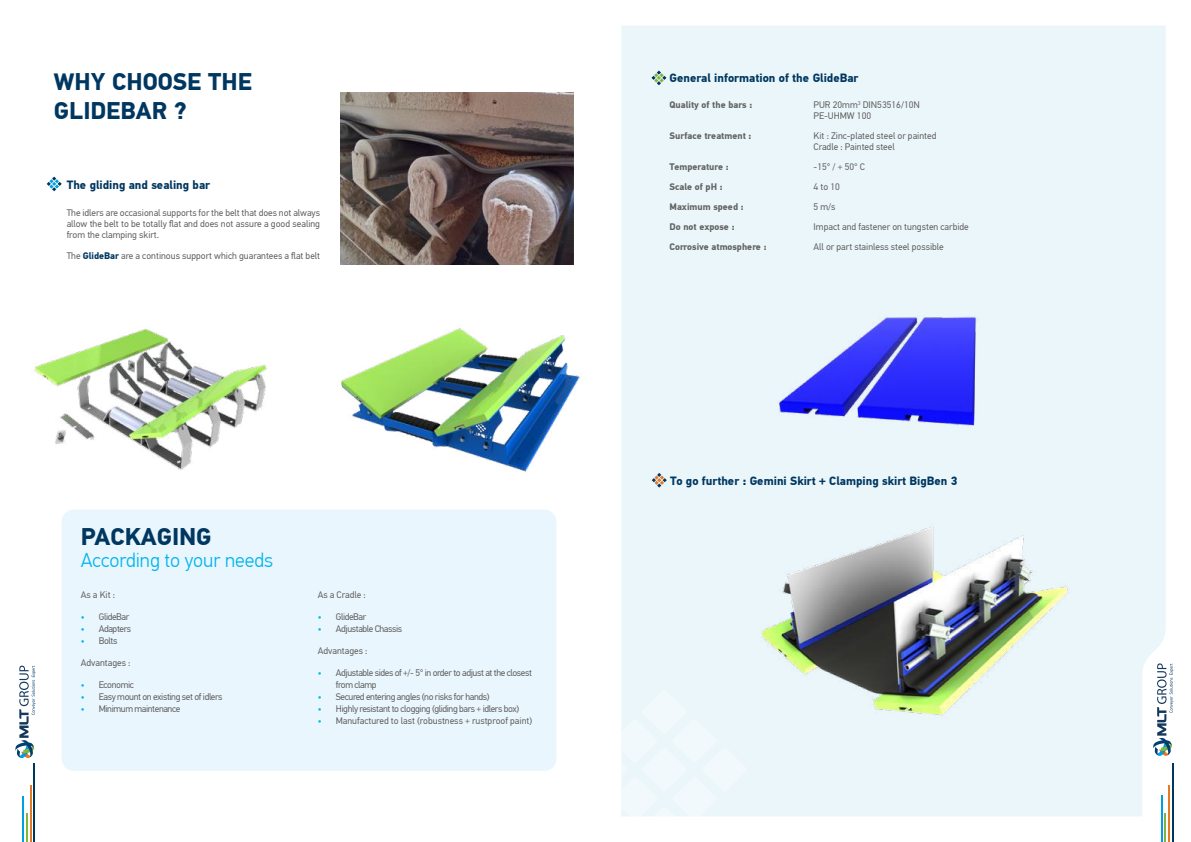
<style>
.page{position:relative;width:1191px;height:842px;background:#fff}
.page>*{position:absolute;margin:0;border:0;box-sizing:border-box;transform-origin:0 0}
.t1{font:700 24.1px/28.9px "PF Din Text Pro";color:#003760}
.t2{font:300 20px "PF Din Text Pro";color:#00b5ec}
.t3{font:700 12px "PF Din Text Pro";color:#003760}
.t4{font:9.5px/11.4px "PF Din Text Pro";color:#636362}
.t5{font:9.5px/12px "PF Din Text Pro";letter-spacing:-.04em;color:#636362}
.t6{font:700 9.5px "PF Din Text Pro";color:#636362}
.s1{font-weight:700;color:#003760}
.s2{font-family:"PF Din Display Pro";color:#00b5ec}
</style>
<div class="page">
<div style="left:62px;top:510px;width:494px;height:261px;background:#eaf6fe;border-radius:12px"></div>
<div style="left:621px;top:26px;width:544px;height:790px;background:#ebf6fb"></div>
<hr style="left:1160px;top:796px;width:2px;height:46px;background:#009ee3">
<hr style="left:1171px;top:763px;width:2px;height:79px;background:#003760">
<hr style="left:1168px;top:785px;width:1px;height:57px;background:#e67923">
<hr style="left:1164px;top:813px;width:2px;height:29px;background:#81b63d">
<hr style="left:22px;top:796px;width:2px;height:46px;background:#009ee3">
<hr style="left:33px;top:764px;width:2px;height:78px;background:#003760">
<hr style="left:30px;top:786px;width:1px;height:56px;background:#e67923">
<hr style="left:26px;top:813px;width:2px;height:29px;background:#81b63d">
<div style="left:621px;top:690px;width:126px;height:126px;background:#f0f8fb"></div>
<svg style="left:47px;top:177px;width:15px;height:14px"></svg>
<svg style="left:651px;top:71px;width:15px;height:14px"></svg>
<svg style="left:15px;top:666px;width:21px;height:92px"></svg>
<svg style="left:1153px;top:663px;width:20px;height:93px"></svg>
<svg style="left:652px;top:473px;width:14px;height:14px"></svg>
<img style="left:707px;top:516px;width:372px;height:210px">
<img style="left:340px;top:92px;width:233px;height:172px">
<img style="left:34px;top:329px;width:233px;height:141px">
<img style="left:341px;top:328px;width:239px;height:145px">
<img style="left:770px;top:274px;width:216px;height:173px">
<h1 class="t1" style="left:54px;top:67px;width:199px">WHY CHOOSE THE<br>GLIDEBAR ?</h1>
<p class="t3" style="left:67px;top:177px;width:145px">The gliding and sealing bar</p>
<p class="t4" style="left:67px;top:207px;width:255px;text-align:justify">The idlers are occasional supports for the belt that does not always allow the belt to be totally flat and does not assure a good sealing from the clamping skirt.</p>
<p class="t4" style="left:67px;top:250px;width:255px">The <span class="s1">GlideBar</span> are a continous support which guarantees a flat belt</p>
<h1 class="t1" style="left:81px;top:523px;width:132px">PACKAGING</h1>
<h2 class="t2" style="left:81px;top:549px;width:194px">According to your needs</h2>
<p class="t4" style="left:81px;top:589px;width:36px">As a Kit :</p>
<p class="t5" style="left:81px;top:611px;width:50px"><span class="s2">•</span> GlideBar</p>
<p class="t5" style="left:81px;top:623px;width:52px"><span class="s2">•</span> Adapters</p>
<p class="t4" style="left:81px;top:635px;width:38px"><span class="s2">•</span> Bolts</p>
<p class="t4" style="left:81px;top:657px;width:51px">Advantages :</p>
<p class="t5" style="left:81px;top:678px;width:55px"><span class="s2">•</span> Economic</p>
<p class="t5" style="left:81px;top:690px;width:143px"><span class="s2">•</span> Easy mount on existing set of idlers</p>
<p class="t5" style="left:81px;top:702px;width:101px"><span class="s2">•</span> Minimum maintenance</p>
<p class="t4" style="left:318px;top:589px;width:49px">As a Cradle :</p>
<p class="t5" style="left:318px;top:611px;width:50px"><span class="s2">•</span> GlideBar</p>
<p class="t5" style="left:318px;top:623px;width:86px"><span class="s2">•</span> Adjustable Chassis</p>
<p class="t4" style="left:318px;top:645px;width:51px">Advantages :</p>
<p class="t5" style="left:336px;top:666px;width:198px;text-indent:-18px"><span class="s2">•</span> Adjustable sides of +/- 5° in order to adjust at the closest from clamp</p>
<p class="t5" style="left:318px;top:690px;width:173px"><span class="s2">•</span> Secured entering angles (no risks for hands)</p>
<p class="t5" style="left:318px;top:702px;width:203px"><span class="s2">•</span> Highly resistant to clogging (gliding bars + idlers box)</p>
<p class="t4" style="left:318px;top:715px;width:216px"><span class="s2">•</span> Manufactured to last (robustness + rustproof paint)</p>
<p class="t3" style="left:669px;top:70px;width:190px">General information of the GlideBar</p>
<p class="t6" style="left:669px;top:99px;width:84px">Quality of the bars :</p>
<p class="t4" style="left:813px;top:99px;width:108px">PUR 20mm<sup>3</sup> DIN53516/10N<br>PE-UHMW 100</p>
<p class="t6" style="left:669px;top:130px;width:83px">Surface treatment :</p>
<p class="t4" style="left:813px;top:130px;width:124px">Kit : Zinc-plated steel or painted<br>Cradle : Painted steel</p>
<p class="t6" style="left:669px;top:161px;width:61px">Temperature :</p>
<p class="t4" style="left:813px;top:161px;width:53px">-15° / + 50° C</p>
<p class="t6" style="left:669px;top:181px;width:55px">Scale of pH :</p>
<p class="t4" style="left:813px;top:181px;width:28px">4 to 10</p>
<p class="t6" style="left:669px;top:201px;width:76px">Maximum speed :</p>
<p class="t4" style="left:813px;top:201px;width:23px">5 m/s</p>
<p class="t6" style="left:669px;top:221px;width:66px">Do not expose :</p>
<p class="t4" style="left:813px;top:221px;width:157px">Impact and fastener on tungsten carbide</p>
<p class="t6" style="left:669px;top:241px;width:98px">Corrosive atmosphere :</p>
<p class="t4" style="left:813px;top:241px;width:132px">All or part stainless steel possible</p>
<p class="t3" style="left:670px;top:474px;width:289px">To go further : Gemini Skirt + Clamping skirt BigBen 3</p>
</div>
